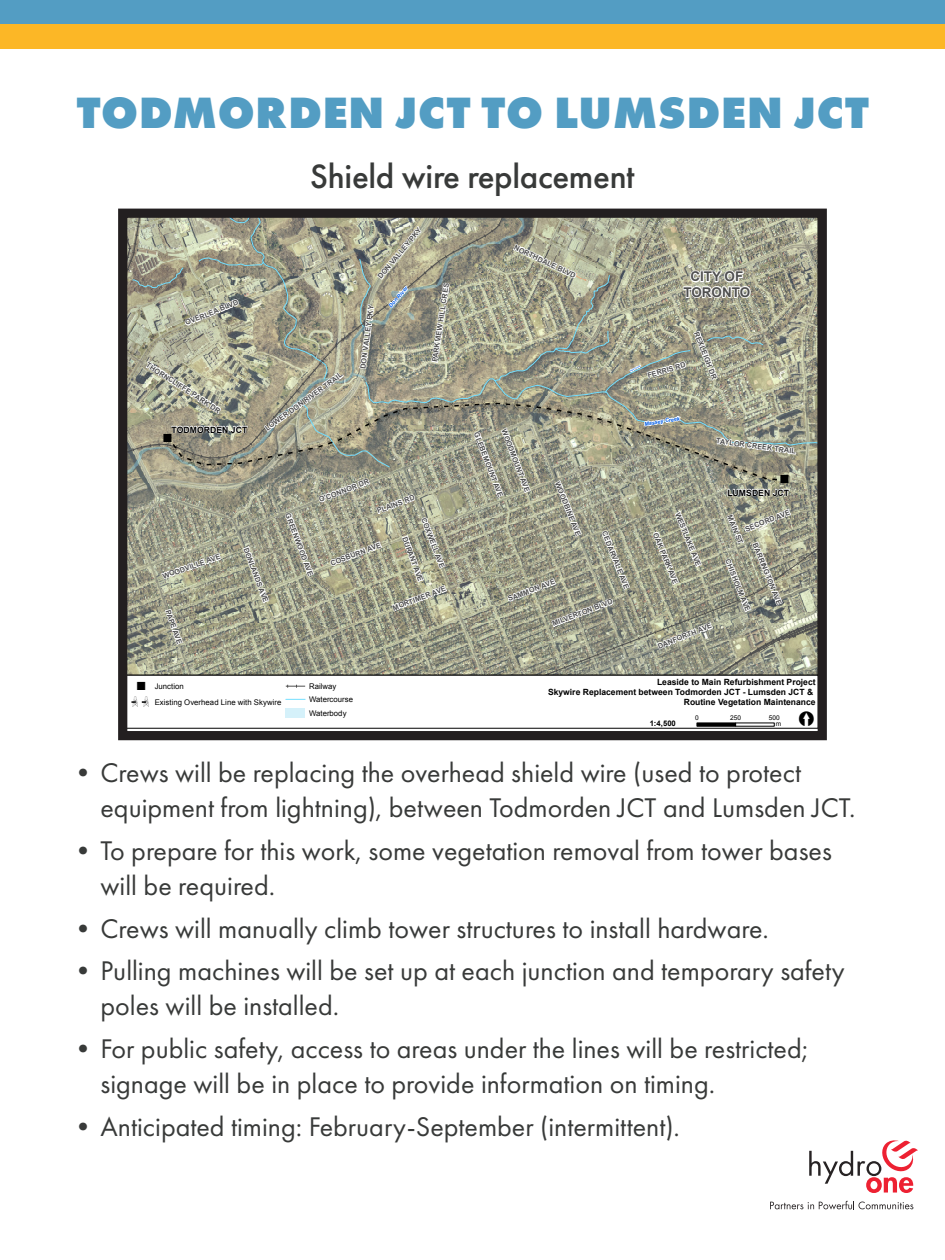
<style>
.page{position:relative;width:945px;height:1260px;background:#fff}
.page>*{position:absolute;margin:0;border:0;box-sizing:border-box;transform-origin:0 0}
.heading{font:800 45.5px "Futura PT";letter-spacing:.01em;color:#539dc3}
.intro{font:500 35px "Futura PT";letter-spacing:-.01em;color:#383a39}
.t1{font:28px/35px "Futura PT";color:#383a39}
.t2{font:18.38px "ESRI North";color:#000}
.t3{font:14.7px "ESRI Telecom";color:#000}
.t4{font:700 13.47px/15.6px "Arial";color:#4e4e4e;text-align:center}
.t5{font:11.72px "ESRI Default Marker";color:#000}
.t6{font:700 8.75px "Arial";letter-spacing:.005em;color:#000}
.t7{font:700 8.58px/10px "Arial";color:#000;text-align:right}
.t8{font:7.7px/13.1px "Arial";color:#000}
.t9{font:700 7.7px "Arial";color:#000}
.t10{font:700 7.35px "Arial";color:#4e4e4e}
.t11{font:6.48px/6.3px "Arial";letter-spacing:.005em;color:#000;text-align:right}
.t12{font:italic 700 5.42px "Arial";color:#005ce6}
.t13{font:italic 700 1.93px "Arial";color:#005ce6}
.s1{font-family:"ESRI Default Marker";font-size:11.72px}
.s2{font-family:"ESRI Telecom";font-size:14.7px}
</style>
<div class="page">
<svg style="left:809px;top:1140px;width:109px;height:53px"></svg>
<svg style="left:770px;top:1201px;width:143px;height:9px"></svg>
<div style="left:0;top:24px;width:945px;height:24px;background:#fcb726"></div>
<div style="left:0;top:0;width:945px;height:24px;background:#539dc3"></div>
<svg style="left:286px;top:685px;width:19px;height:3px"></svg>
<svg style="left:286px;top:699px;width:19px;height:1px"></svg>
<div style="left:286px;top:708px;width:19px;height:9px;background:#d5f1fa"></div>
<hr style="left:697px;top:723px;width:39px;height:3px;background:#000">
<div style="left:118px;top:209px;width:709px;height:531px;border:9px solid #231f20"></div>
<svg style="left:125px;top:216px;width:694px;height:459px;background:#a1a28e"></svg>
<p class="heading" style="left:77px;top:84px;width:794px">TODMORDEN JCT TO LUMSDEN JCT</p>
<p class="intro" style="left:310px;top:155px;width:326px">Shield wire replacement</p>
<p class="t10" style="left:375px;top:274px;width:65px;rotate:-50deg">DON VALLEY PKY</p>
<p class="t10" style="left:517px;top:242px;width:69px;rotate:26deg">NORTHDALE BLVD</p>
<p class="t4" style="left:684px;top:269px;width:68px">CITY OF<br>TORONTO</p>
<p class="t10" style="left:429px;top:361px;width:81px;rotate:-81deg">PARKVIEW HILL CRES</p>
<p class="t12" style="left:387px;top:304px;width:27px;rotate:-48deg">Don River</p>
<p class="t10" style="left:184px;top:318px;width:58px;rotate:-22deg">OVERLEA BLVD</p>
<p class="t10" style="left:150px;top:360px;width:88px;rotate:33deg">THORNCLIFFE PARK DR</p>
<p class="t10" style="left:358px;top:368px;width:65px;rotate:-82deg">DON VALLEY PKY</p>
<p class="t10" style="left:701px;top:330px;width:52px;rotate:68deg">REXLEIGH DR</p>
<p class="t10" style="left:646px;top:371px;width:41px;rotate:-16deg">FERRIS RD</p>
<p class="t13" style="left:629px;top:370px;width:13px;rotate:-27deg">Taylor Creek</p>
<p class="t10" style="left:263px;top:425px;width:95px;rotate:-36deg">LOWER DON RIVER TRAIL</p>
<p class="t3" style="left:404px;top:399px;width:95px;rotate:-3deg">#########</p>
<p class="t3" style="left:332px;top:433px;width:52px;rotate:-28deg">#####</p>
<p class="t12" style="left:644px;top:420px;width:37px;rotate:-9deg">Massey Creek</p>
<p class="t6" style="left:172px;top:424px;width:77px">TODMORDEN JCT</p>
<p class="t3" style="left:642px;top:423px;width:84px;rotate:20deg">########</p>
<p class="t10" style="left:481px;top:431px;width:70px;rotate:69deg">GLEBEMOUNT AVE</p>
<p class="t10" style="left:508px;top:427px;width:68px;rotate:69deg">WOODMOUNT AVE</p>
<p class="t5" style="left:163px;top:431px;width:10px">"</p>
<p class="t10" style="left:717px;top:436px;width:82px;rotate:8deg">TAYLOR CREEK TRAIL</p>
<p class="t3" style="left:261px;top:449px;width:52px;rotate:-11deg">#####</p>
<p class="t5" style="left:780px;top:472px;width:10px">"</p>
<p class="t10" style="left:318px;top:495px;width:54px;rotate:-21deg">O'CONNOR DR</p>
<p class="t10" style="left:562px;top:480px;width:59px;rotate:68deg">WOODBINE AVE</p>
<p class="t6" style="left:727px;top:487px;width:63px">LUMSDEN JCT</p>
<p class="t10" style="left:376px;top:507px;width:41px;rotate:-21deg">PLAINS RD</p>
<p class="t10" style="left:734px;top:513px;width:32px;rotate:68deg">MAIN ST</p>
<p class="t10" style="left:744px;top:525px;width:49px;rotate:-22deg">SECORD AVE</p>
<p class="t10" style="left:682px;top:511px;width:59px;rotate:68deg">WESTLAKE AVE</p>
<p class="t10" style="left:292px;top:512px;width:68px;rotate:69deg">GREENWOOD AVE</p>
<p class="t10" style="left:428px;top:516px;width:54px;rotate:69deg">COXWELL AVE</p>
<p class="t10" style="left:609px;top:529px;width:63px;rotate:68deg">CEDARVALE AVE</p>
<p class="t10" style="left:551px;top:619px;width:66px;rotate:-21deg">MILVERTON BLVD</p>
<p class="t10" style="left:660px;top:531px;width:56px;rotate:68deg">OAK PARK AVE</p>
<p class="t10" style="left:329px;top:559px;width:55px;rotate:-21deg">COSBURN AVE</p>
<p class="t10" style="left:409px;top:535px;width:49px;rotate:70deg">DURANT AVE</p>
<p class="t10" style="left:759px;top:541px;width:67px;rotate:68deg">BARRINGTON AVE</p>
<p class="t10" style="left:161px;top:572px;width:62px;rotate:-19deg">WOODVILLE AVE</p>
<p class="t10" style="left:250px;top:546px;width:59px;rotate:69deg">DONLANDS AVE</p>
<p class="t10" style="left:732px;top:558px;width:57px;rotate:68deg">CHISHOLM AVE</p>
<p class="t10" style="left:506px;top:594px;width:51px;rotate:-21deg">SAMMON AVE</p>
<p class="t10" style="left:391px;top:604px;width:58px;rotate:-21deg">MORTIMER AVE</p>
<p class="t10" style="left:173px;top:608px;width:37px;rotate:71deg">PAPE AVE</p>
<p class="t10" style="left:656px;top:642px;width:59px;rotate:-22deg">DANFORTH AVE</p>
<p class="t7" style="left:548px;top:678px;width:269px">Leaside to Main Refurbishment Project<br>Skywire Replacement between Todmorden JCT - Lumsden JCT &amp;<br>Routine Vegetation Maintenance</p>
<p class="t9" style="left:650px;top:718px;width:28px">1:4,500</p>
<p class="t2" style="left:799px;top:709px;width:16px">[</p>
<p class="t8" style="left:132px;top:679px;width:151px;line-height:15.9px;text-indent:5px"><span class="s1">"</span> Junction<br><span class="s2"># #</span> Existing Overhead Line with Skywire</p>
<p class="t8" style="left:309px;top:680px;width:46px">Railway<br>Watercourse<br>Waterbody</p>
<p class="t11" style="left:695px;top:714px;width:5px">0</p>
<p class="t11" style="left:730px;top:714px;width:12px">250</p>
<p class="t11" style="left:769px;top:714px;width:14px">500 m</p>
<p class="t1" style="left:101px;top:755px;width:757px;text-indent:-32px">•Crews will be replacing the overhead shield wire (used to protect equipment from lightning), between Todmorden JCT and Lumsden JCT.</p>
<p class="t1" style="left:101px;top:833px;width:733px;text-indent:-32px">•To prepare for this work, some vegetation removal from tower bases will be required.</p>
<p class="t1" style="left:69px;top:911px;width:701px">•Crews will manually climb tower structures to install hardware.</p>
<p class="t1" style="left:101px;top:953px;width:746px;text-indent:-32px">•Pulling machines will be set up at each junction and temporary safety poles will be installed.</p>
<p class="t1" style="left:101px;top:1031px;width:709px;text-indent:-32px">•For public safety, access to areas under the lines will be restricted; signage will be in place to provide information on timing.</p>
<p class="t1" style="left:69px;top:1109px;width:612px">•Anticipated timing: February-September (intermittent).</p>
</div>
